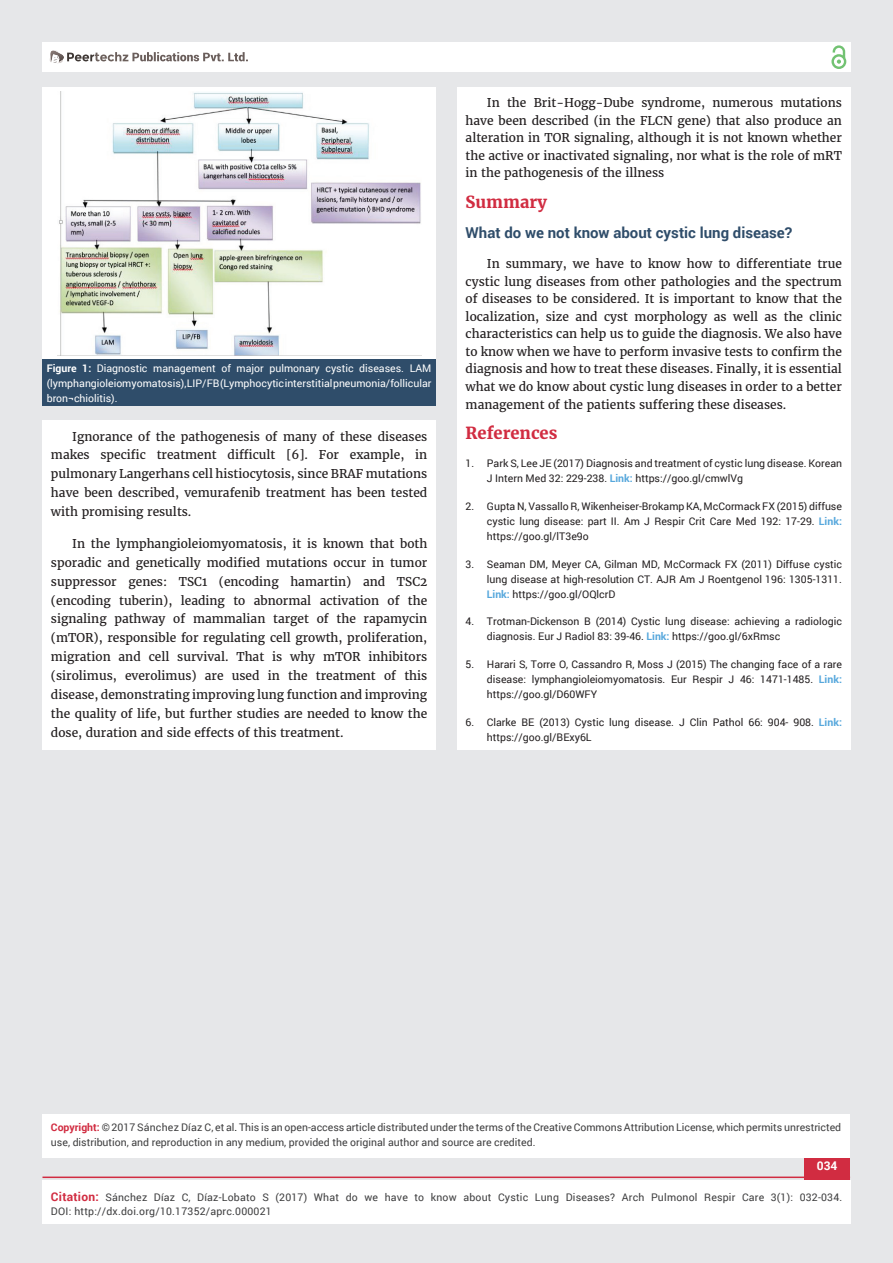
<style>
.page{position:relative;width:893px;height:1263px;background:#e6e7e9}
.page>*{position:absolute;margin:0;border:0;box-sizing:border-box;transform-origin:0 0}
.t1{font:700 16.5px "Merriweather";color:#d12c41}
.t2{font:700 15px "Roboto";color:#2f4d6a}
.t3{font:12px/18.9px "Merriweather";color:#231f20;text-align:justify}
.t4{font:700 12px "Roboto";color:#fff}
.t5{font:10.5px/15px "Roboto";color:#231f20}
.t6{font:10.5px/15px "Roboto";color:#3e3e3f}
.t7{font:10.5px/13.5px "Roboto";letter-spacing:.02em;color:#3e3e3f}
.t8{font:10.5px/15px "Roboto";color:#fff;text-align:justify}
.s1{font-weight:700}
.s2{font-weight:700;color:#56a7dc}
.s3{font-weight:700;color:#d12c41}
.s4{color:#0b0c0b}
.s5{font-weight:700;font-size:12px;color:#d12c41}
</style>
<div class="page">
<div style="left:42px;top:43px;width:808px;height:29px;background:#fff"></div>
<div style="left:831px;top:54px;width:15px;height:15px;border:2px solid #72c272;border-radius:50%"></div>
<svg style="left:831px;top:45px;width:15px;height:19px"></svg>
<hr style="left:42px;top:1177px;width:808px;height:1px;background:#d12c41">
<div style="left:804px;top:1157px;width:46px;height:43px;background:#d12c41"></div>
<svg style="left:49px;top:50px;width:199px;height:14px"></svg>
<div style="left:42px;top:1180px;width:809px;height:43px;background:#fff"></div>
<div style="left:42px;top:420px;width:394px;height:329px;background:#fff"></div>
<div style="left:457px;top:87px;width:393px;height:662px;background:#fff"></div>
<div style="left:42px;top:1115px;width:808px;height:43px;background:#fff"></div>
<div style="left:42px;top:87px;width:394px;height:272px;background:#fff"></div>
<div style="left:42px;top:359px;width:394px;height:47px;background:#2f4d6a"></div>
<img style="left:59px;top:91px;width:362px;height:264px">
<p class="t8" style="left:47px;top:360px;width:386px"><span class="s1">Figure 1:</span> Diagnostic management of major pulmonary cystic diseases. LAM (lymphangioleiomyomatosis), LIP/FB (Lymphocytic interstitial pneumonia/follicular bron¬chiolitis).</p>
<p class="t3" style="left:51px;top:427px;width:378px;text-indent:21px">Ignorance of the pathogenesis of many of these diseases makes specific treatment difficult [6]. For example, in pulmonary Langerhans cell histiocytosis, since BRAF mutations have been described, vemurafenib treatment has been tested with promising results.</p>
<p class="t3" style="left:51px;top:534px;width:378px;text-indent:21px">In the lymphangioleiomyomatosis, it is known that both sporadic and genetically modified mutations occur in tumor suppressor genes: TSC1 (encoding hamartin) and TSC2 (encoding tuberin), leading to abnormal activation of the signaling pathway of mammalian target of the rapamycin (mTOR), responsible for regulating cell growth, proliferation, migration and cell survival. That is why mTOR inhibitors (sirolimus, everolimus) are used in the treatment of this disease, demonstrating improving lung function and improving the quality of life, but further studies are needed to know the dose, duration and side effects of this treatment.</p>
<p class="t3" style="left:466px;top:94px;width:378px;line-height:17.5px;text-indent:21px">In the Brit-Hogg-Dube syndrome, numerous mutations have been described (in the FLCN gene) that also produce an alteration in TOR signaling, although it is not known whether the active or inactivated signaling, nor what is the role of mRT in the pathogenesis of the illness</p>
<h1 class="t1" style="left:466px;top:191px;width:83px">Summary</h1>
<p class="t2" style="left:466px;top:222px;width:328px">What do we not know about cystic lung disease?</p>
<p class="t3" style="left:466px;top:255px;width:378px;line-height:17.5px;text-indent:21px">In summary, we have to know how to differentiate true cystic lung diseases from other pathologies and the spectrum of diseases to be considered. It is important to know that the localization, size and cyst morphology as well as the clinic characteristics can help us to guide the diagnosis. We also have to know when we have to perform invasive tests to confirm the diagnosis and how to treat these diseases. Finally, it is essential what we do know about cystic lung diseases in order to a better management of the patients suffering these diseases.</p>
<h1 class="t1" style="left:466px;top:423px;width:93px">References</h1>
<p class="t5" style="left:487px;top:456px;width:357px;text-indent:-21px">1. Park S, Lee JE (2017) Diagnosis and treatment of cystic lung disease. Korean<br>J Intern Med 32: 229-238. <span class="s2">Link:</span> https://goo.gl/cmwlVg</p>
<p class="t5" style="left:487px;top:498px;width:357px;text-align:justify;text-indent:-21px">2. Gupta N, Vassallo R, Wikenheiser-Brokamp KA, McCor mack FX (2015) diffuse cystic lung disease: part II. Am J Respir Crit Care Med 192: 17-29. <span class="s2">Link: </span>https://goo.gl/lT3e9o</p>
<p class="t5" style="left:487px;top:556px;width:357px;text-align:justify;text-indent:-21px">3. Seaman DM, Meyer CA, Gilman MD, McCormack FX (2011) Diffuse cystic lung disease at high-resolution CT. AJR Am J Roentgenol 196: 1305-1311.<br><span class="s2">Link:</span> https://goo.gl/OQlcrD</p>
<p class="t5" style="left:487px;top:614px;width:357px;text-indent:-21px">4. Trotman-Dickenson B (2014) Cystic lung disease: achieving a radiologic diagnosis. Eur J Radiol 83: 39-46. <span class="s2">Link:</span> https://goo.gl/6xRmsc</p>
<p class="t5" style="left:487px;top:657px;width:357px;text-align:justify;text-indent:-21px">5. Harari S, Torre O, Cassandro R, Moss J (2015) The changing face of a rare disease: lymphangioleiomyomatosis. Eur Respir J 46: 1471-1485. <span class="s2">Link: </span>https://goo.gl/D60WFY</p>
<p class="t5" style="left:487px;top:714px;width:357px;text-indent:-21px">6. Clarke BE (2013) Cystic lung disease. J Clin Pathol 66: 904- 908. <span class="s2">Link: </span>https://goo.gl/BExy6L</p>
<p class="t6" style="left:51px;top:1120px;width:792px"><span class="s3">Copyright:</span> © 2017 Sánchez Díaz C, et al<span class="s4">.</span> This is an open-access article distributed under the terms of the Creative Commons Attribution License, which permits unrestricted use, distribution, and reproduction in any medium, provided the original author and source are credited.</p>
<p class="t4" style="left:817px;top:1157px;width:22px">034</p>
<p class="t7" style="left:51px;top:1191px;width:793px"><span class="s5">Citation:</span> Sánchez Díaz C, Díaz-Lobato S (2017) What do we have to know about Cystic Lung Diseases? Arch Pulmonol Respir Care 3(1): 032-034.<br>DOI: http://dx.doi.org/10.17352/aprc.000021</p>
</div>
